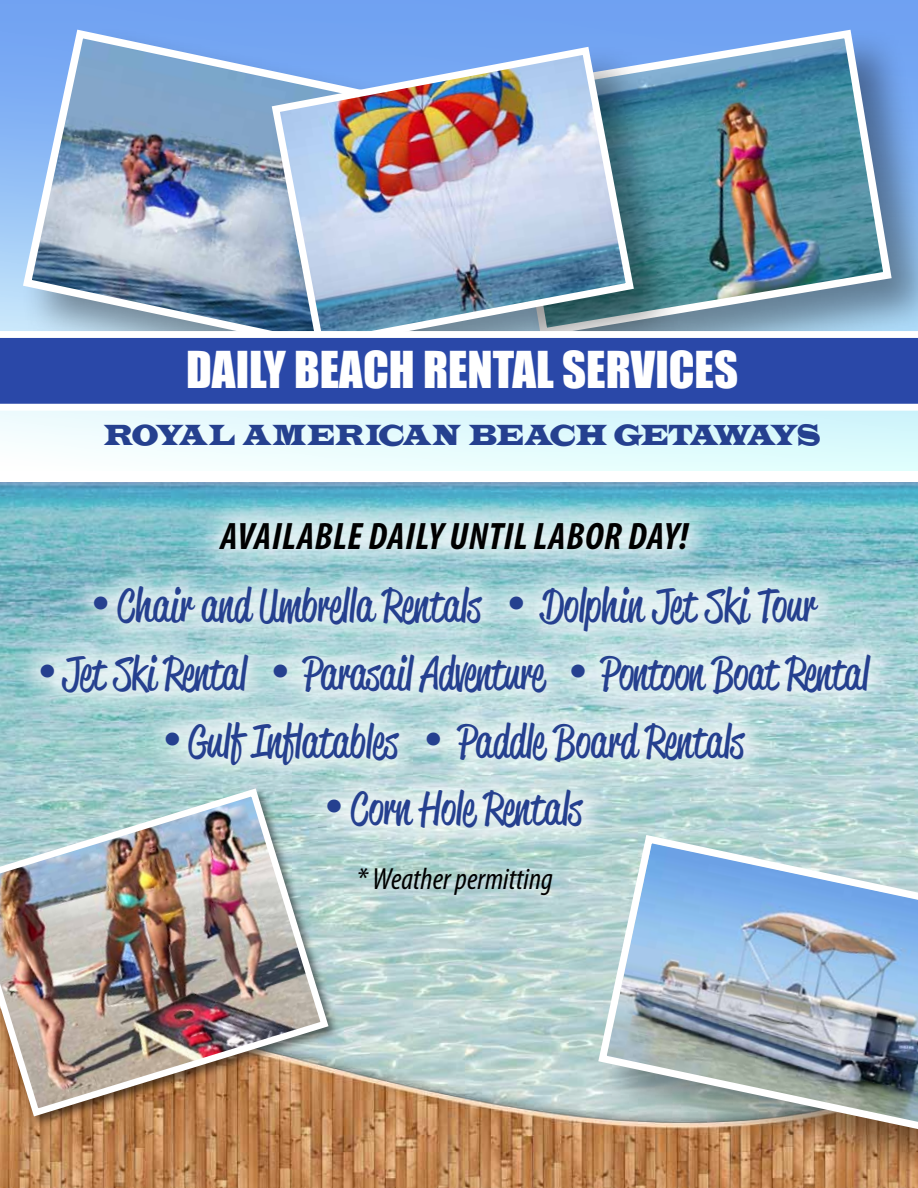
<style>
.page{position:relative;width:918px;height:1188px;background:#fff}
.page>*{position:absolute;margin:0;border:0;box-sizing:border-box;transform-origin:0 0}
.t1{font:46.65px "Impact";color:#fff}
.t2{font:46.05px "Reklame Script Regular DEMO";color:#25408f}
.t3{font:italic 700 condensed 38.4px "Myriad Pro";letter-spacing:.02em;color:#000}
.t4{font:italic condensed 30.75px "Myriad Pro";color:#000}
.t5{font:30px "Indubitably";letter-spacing:-.045em;color:#25408f}
.s1{font-family:"Impact"}
</style>
<div class="page">
<svg style="left:0;top:0;width:918px;height:470px;background:#bdddf9"></svg>
<img style="left:0;top:483px;width:918px;height:479px">
<div style="left:13px;top:494px;width:886px;height:362px;background:#fff;opacity:.75"></div>
<img style="left:0;top:962px;width:918px;height:226px">
<div style="left:496px;top:26px;width:422px;height:363px;background:#000;opacity:.39"></div>
<img style="left:495px;top:25px;width:401px;height:306px">
<img style="left:19px;top:25px;width:410px;height:306px">
<div style="left:268px;top:43px;width:418px;height:357px;background:#000;opacity:.39"></div>
<img style="left:268px;top:43px;width:370px;height:288px">
<svg style="left:0;top:331px;width:918px;height:80px"></svg>
<div style="left:0;top:786px;width:340px;height:342px;background:#000;opacity:.53"></div>
<img style="left:0;top:784px;width:333px;height:337px">
<div style="left:594px;top:831px;width:324px;height:355px;background:#000;opacity:.39"></div>
<img style="left:594px;top:831px;width:324px;height:307px">
<p class="t1" style="left:186px;top:333px;width:551px">DAILY BEACH RENTAL SERVICES</p>
<p class="t5" style="left:104px;top:417px;width:718px">ROYAL AMERICAN BEACH GETAWAYS</p>
<p class="t3" style="left:221px;top:513px;width:469px">AVAILABLE DAILY UNTIL LA BOR DA Y!</p>
<p class="t2" style="left:93px;top:586px;width:724px"><span class="s1">•</span> Chair and Umbrella Rentals <span class="s1">•</span> Dolphin Jet Ski Tour</p>
<p class="t2" style="left:39px;top:654px;width:831px"><span class="s1">•</span> Jet Ski Rental <span class="s1">•</span> Parasail Adventure <span class="s1">•</span> Pontoon Boat Rental</p>
<p class="t2" style="left:164px;top:721px;width:581px"><span class="s1">•</span> Gulf Inflatables <span class="s1">•</span> Paddle Board Rentals</p>
<p class="t2" style="left:326px;top:789px;width:257px"><span class="s1">•</span> Corn Hole Rentals</p>
<p class="t4" style="left:356px;top:860px;width:198px">* Weather permitting</p>
</div>
